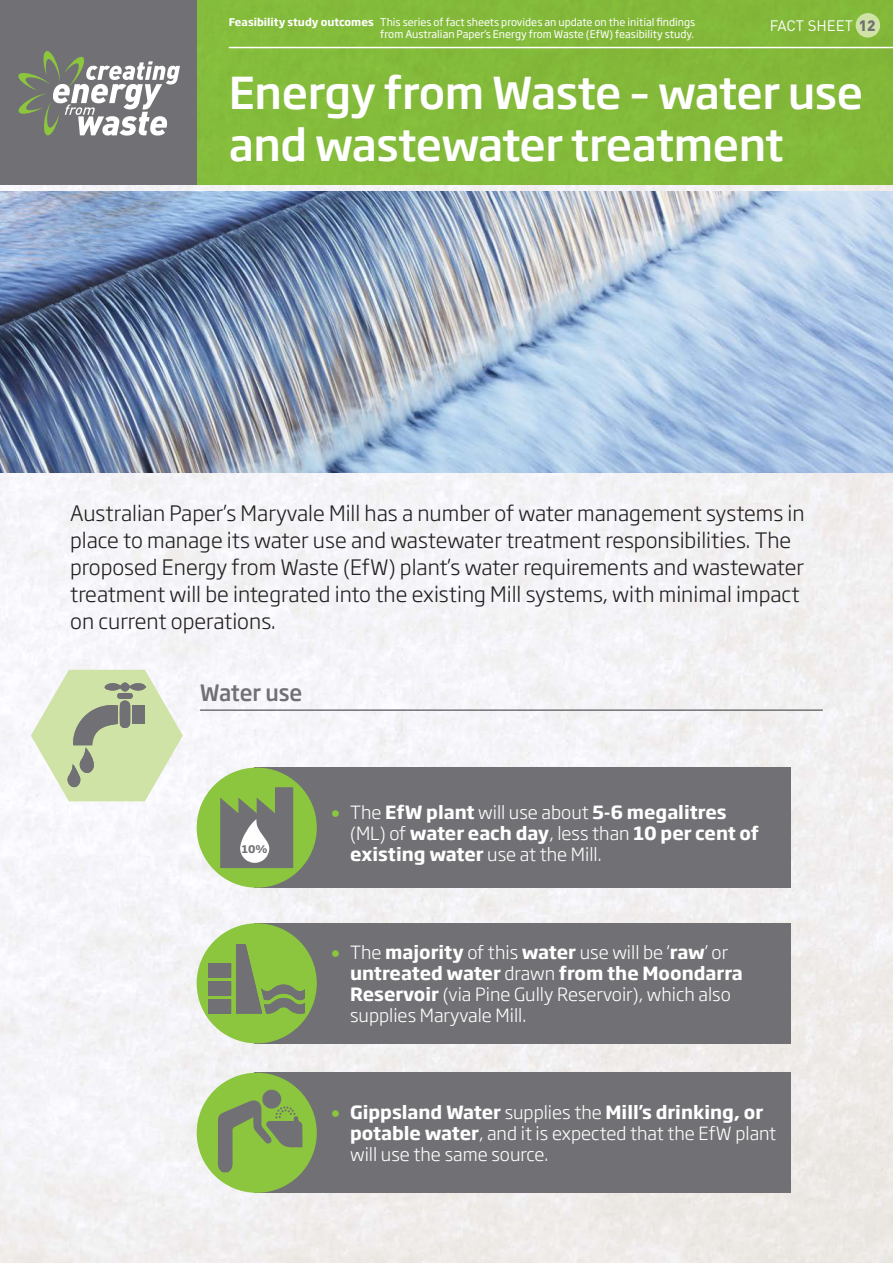
<style>
.page{position:relative;width:893px;height:1263px;background:#fff}
.page>*{position:absolute;margin:0;border:0;box-sizing:border-box;transform-origin:0 0}
.t1{font:500 43.5px/52.2px "Soho Gothic Pro";letter-spacing:-.01em;color:#fff}
.para_head_1{font:500 22.35px "Soho Gothic Pro";letter-spacing:-.005em;color:#717074;scale:.95 1}
.Body_text{font:300 21px/27px "Soho Gothic Pro";color:#231f20}
.t2{font:300 18px/21px "Soho Gothic Pro";color:#fff}
.t3{font:700 18px/21px "Soho Gothic Pro";color:#fff}
.t4{font:15px "DIN";color:#fff}
.t5{font:10.5px/12.6px "Soho Gothic Pro";color:#fff;text-align:right}
.t6{font:700 10.35px "Soho Gothic Pro";color:#717074}
.s1{font-weight:700}
.s2{font-weight:900;color:#717074}
.s3{font-weight:300;font-size:25.5px;color:#8bc63e}
.s4{font-weight:300}
.s5{font-size:25.5px;color:#8bc63e}
</style>
<div class="page">
<img style="left:0;top:184px;width:893px;height:1079px">
<div style="left:0;top:0;width:893px;height:184px;background:#83ba3a"></div>
<div style="left:0;top:0;width:197px;height:184px;background:#717074"></div>
<svg style="left:18px;top:51px;width:162px;height:85px"></svg>
<div style="left:856px;top:13px;width:24px;height:25px;background:#cfe3a6;border-radius:50%"></div>
<hr style="left:229px;top:47px;width:664px;height:1px;background:#fff">
<img style="left:0;top:191px;width:893px;height:281px">
<div style="left:254px;top:923px;width:537px;height:120px;background:#717074"></div>
<div style="left:254px;top:1073px;width:537px;height:120px;background:#717074"></div>
<div style="left:254px;top:767px;width:537px;height:121px;background:#717074"></div>
<hr style="left:200px;top:709px;width:623px;height:2px;background:#717074">
<div style="left:197px;top:767px;width:120px;height:121px;background:#8bc63e;border-radius:50%"></div>
<div style="left:197px;top:923px;width:120px;height:120px;background:#8bc63e;border-radius:50%"></div>
<div style="left:197px;top:1073px;width:120px;height:120px;background:#8bc63e;border-radius:50%"></div>
<svg style="left:220px;top:787px;width:73px;height:81px"></svg>
<div style="left:262px;top:1090px;width:19px;height:19px;background:#717074;border-radius:50%"></div>
<svg style="left:218px;top:1098px;width:85px;height:74px"></svg>
<svg style="left:31px;top:670px;width:152px;height:131px"></svg>
<svg style="left:208px;top:944px;width:97px;height:70px"></svg>
<div style="left:208px;top:963px;width:23px;height:14px;background:#717074"></div>
<div style="left:208px;top:981px;width:23px;height:14px;background:#717074"></div>
<div style="left:208px;top:999px;width:23px;height:14px;background:#717074"></div>
<p class="t5" style="left:229px;top:15px;width:468px"><span class="s1">Feasibility study outcomes</span> This series of fact sheets provides an update on the initial findings from Australian Paper’s Energy from Waste (EfW) feasibility study.</p>
<p class="t4" style="left:770px;top:16px;width:107px">FACT SHEET <span class="s2">12</span></p>
<p class="t1" style="left:229px;top:64px;width:636px">Energy from Waste – water use and wastewater treatment</p>
<p class="Body_text" style="left:70px;top:499px;width:736px">Australian Paper’s Maryvale Mill has a number of water management systems in place to manage its water use and wastewater treatment responsibilities. The proposed Energy from Waste (EfW) plant’s water requirements and wastewater treatment will be integrated into the existing Mill systems, with minimal impact on current operations.</p>
<p class="para_head_1" style="left:200px;top:675px;width:110px">Water use</p>
<p class="t6" style="left:242px;top:840px;width:27px">10%</p>
<p class="t3" style="left:350px;top:800px;width:410px;text-indent:-21px"><span class="s3">•</span> <span class="s4">The</span> EfW plant <span class="s4">will use about</span> 5-6 megalitres <span class="s4">(ML) of</span> water each day<span class="s4">, less than</span> 10 per cent of existing water <span class="s4">use at the Mill.</span></p>
<p class="t2" style="left:350px;top:941px;width:394px;text-indent:-21px"><span class="s5">•</span> The <span class="s1">majority</span> of this <span class="s1">water</span> use will be ‘<span class="s1">raw</span>’ or <span class="s1">untreated water</span> drawn <span class="s1">from the Moondarra Reservoir</span> (via Pine Gully Reservoir), which also supplies Maryvale Mill.</p>
<p class="t2" style="left:350px;top:1101px;width:428px;text-indent:-21px"><span class="s5">•</span> <span class="s1">Gippsland Water</span> supplies the <span class="s1">Mill’s drinking, or potable water</span>, and it is expected that the EfW plant will use the same source.</p>
</div>
